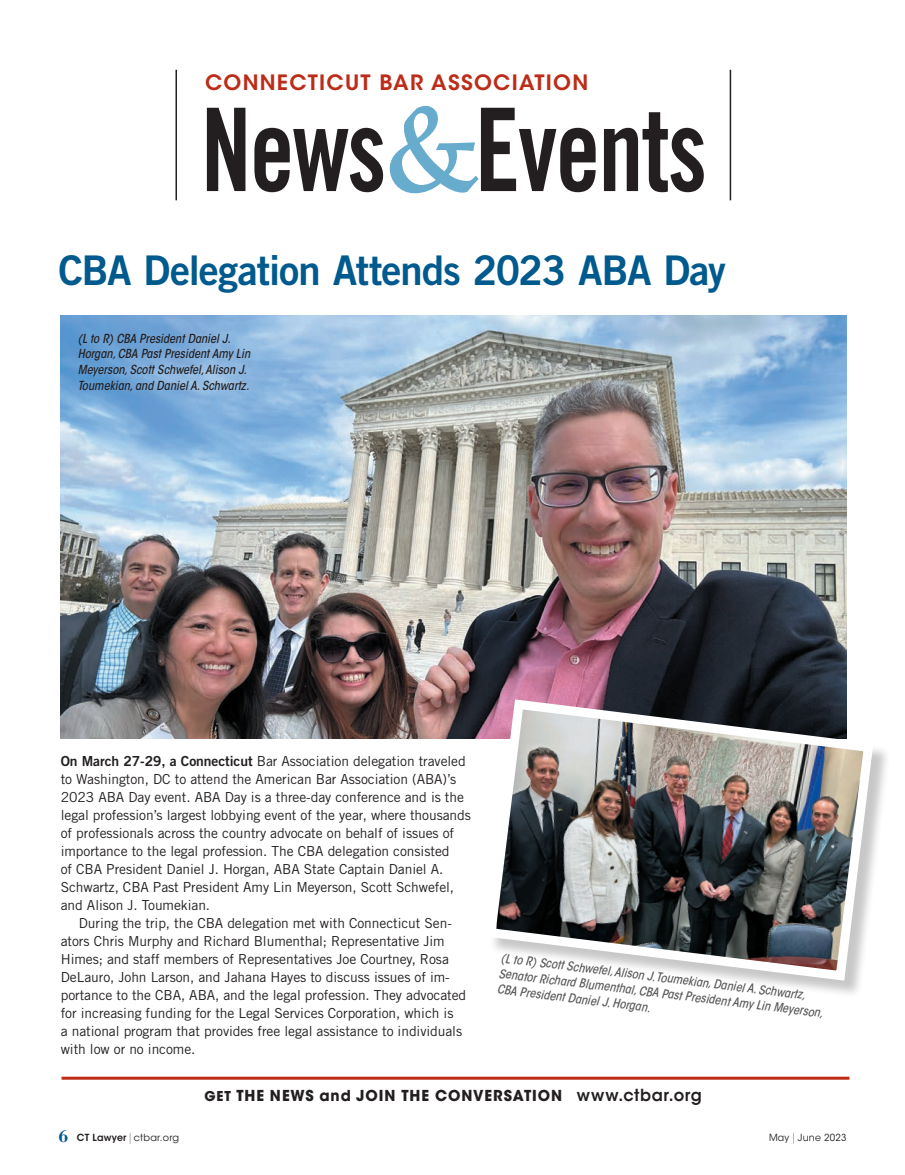
<style>
.page{position:relative;width:905px;height:1175px;background:#fff}
.page>*{position:absolute;margin:0;border:0;box-sizing:border-box;transform-origin:0 0}
.t1{font:115.35px "Trade Gothic LT Std Bd Cn 20";letter-spacing:-.02em;color:#231f20;scale:.88 1}
.t2{font:40.95px "Trade Gothic LT Std Bd 2";letter-spacing:-.025em;color:#015a8d}
.t3{font:600 21px "ITC Avant Garde Std";letter-spacing:.06em;color:#bc2c18}
.t4{font:700 15px "ITC Avant Garde Std";letter-spacing:.065em;color:#231f20}
.t5{font:13.8px/18px "Trade Gothic LT Std";letter-spacing:-.005em;color:#231f20}
.t6{font:italic 500 condensed 12.3px/15.8px "ITC Avant Garde Std";color:#57585a}
.t7{font:italic 500 condensed 12.3px/15.8px "ITC Avant Garde Std";color:#231f20}
.t8{font:9.75px "ITC Avant Garde Std";letter-spacing:.025em;color:#231f20}
.t9{font:9.75px "ITC Avant Garde Std";letter-spacing:.025em;color:#231f20;scale:.96 1}
.s1{font-family:"Palatino LT Std";font-weight:500;font-size:121.95px;color:#67abcd}
.s2{font-family:"Trade Gothic LT Std Bd 2"}
.s3{font-size:13.5px}
.s4{font-weight:600;font-size:16.5px}
.s5{font-family:"Bodoni Std";font-weight:700;font-size:18px;color:#015a8d}
.s6{font-weight:600}
.s7{font-weight:200;font-size:10.8px}
</style>
<div class="page">
<hr style="left:175px;top:70px;width:2px;height:130px;background:#231f20">
<hr style="left:729px;top:70px;width:2px;height:130px;background:#231f20">
<hr style="left:62px;top:1076px;width:787px;height:3px;background:#bc2c18">
<img style="left:61px;top:315px;width:785px;height:423px">
<div style="left:489px;top:702px;width:402px;height:296px;background:#231f20;opacity:.25"></div>
<img style="left:481px;top:694px;width:397px;height:291px">
<h3 class="t3" style="left:205px;top:69px;width:384px">CONNECTICUT BAR ASSOCIATION</h3>
<h1 class="t1" style="left:201px;top:80px;width:577px">News<span class="s1">&amp;</span>Events</h1>
<h2 class="t2" style="left:58px;top:245px;width:668px">CBA Delegation Attends 2023 ABA Day</h2>
<p class="t7" style="left:78px;top:330px;width:174px">(L to R) CBA President Daniel J.<br>Horgan, CBA Past President Amy Lin Meyerson, Scott Schwefel, Alison J.<br>Toumekian, and Daniel A. Schwartz.</p>
<p class="t5" style="left:61px;top:752px;width:411px"><span class="s2">On March 27-29, a Connecticut</span> Bar Association delegation traveled to Washington, DC to attend the American Bar Association (ABA)’s 2023 ABA Day event. ABA Day is a three-day conference and is the legal profession’s largest lobbying event of the year, where thousands of professionals across the country advocate on behalf of issues of importance to the legal profession. The CBA delegation consisted<br>of CBA President Daniel J. Horgan, ABA State Captain Daniel A.<br>Schwartz, CBA Past President Amy Lin Meyerson, Scott Schwefel, and Alison J. Toumekian.</p>
<p class="t5" style="left:61px;top:914px;width:407px;text-indent:18px">During the trip, the CBA delegation met with Connecticut Sen&shy;ators Chris Murphy and Richard Blumenthal; Representative Jim Himes; and staff members of Representatives Joe Courtney, Rosa DeLauro, John Larson, and Jahana Hayes to discuss issues of im&shy;portance to the CBA, ABA, and the legal profession. They advocated for increasing funding for the Legal Services Corporation, which is<br>a national program that provides free legal assistance to individuals with low or no income.</p>
<p class="t6" style="left:502px;top:950px;width:328px;rotate:7deg">(L to R) Scott Schwefel, Alison J. Toumekian, Daniel A. Schwartz,<br>Senator Richard Blumenthal, CBA Past President Amy Lin Meyerson,<br>CBA President Daniel J. Horgan.</p>
<p class="t4" style="left:204px;top:1085px;width:499px"><span class="s3">GET</span> THE NEWS and JOIN THE CONVERSATION <span class="s4">www.ctbar.org</span></p>
<p class="t8" style="left:58px;top:1131px;width:122px"><span class="s5">6</span> <span class="s6">CT Lawyer</span><span class="s7">|</span>ctbar.org</p>
<p class="t9" style="left:769px;top:1131px;width:82px">May <span class="s7">|</span> June 2023</p>
</div>
